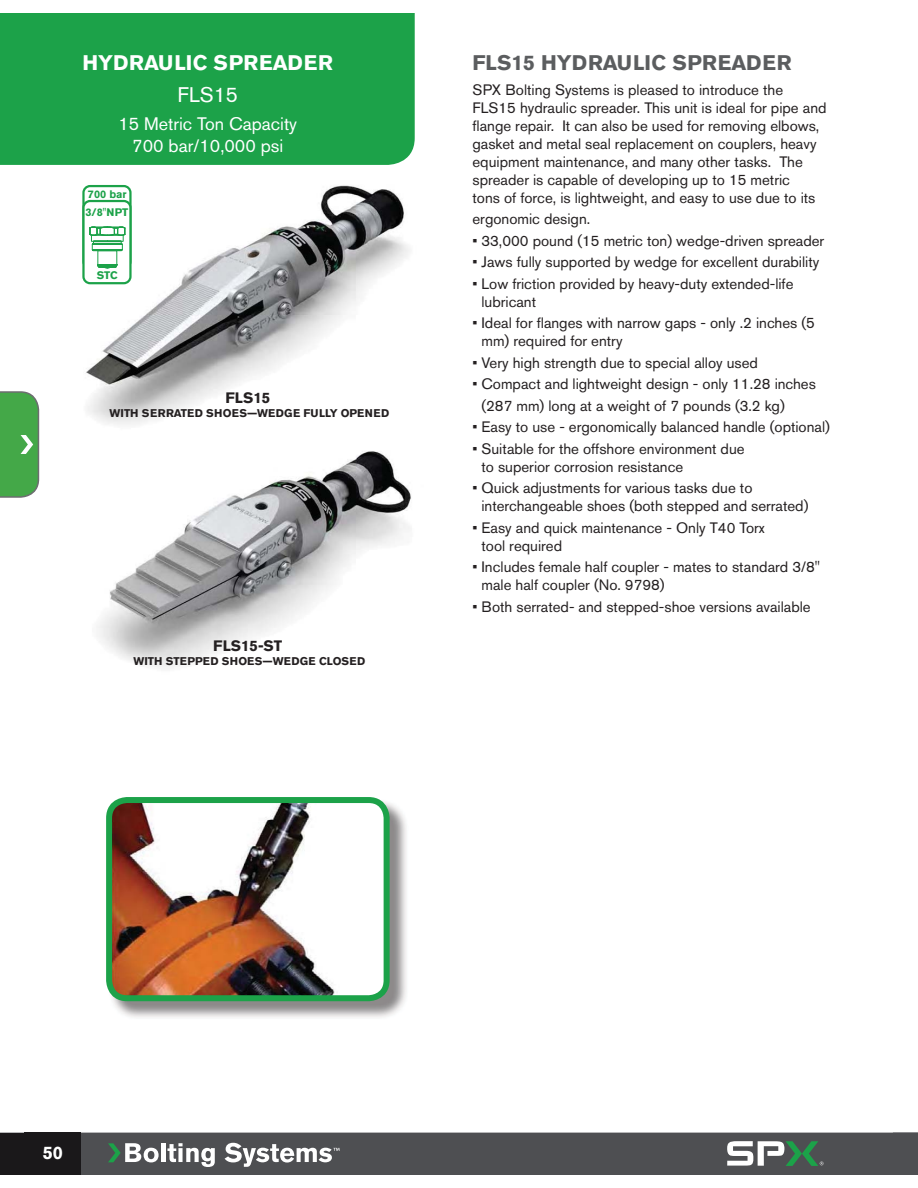
<style>
.page{position:relative;width:918px;height:1188px;background:#fff}
.page>*{position:absolute;margin:0;border:0;box-sizing:border-box;transform-origin:0 0}
.t1{font:700 21px "Akzidenz Grotesk BE";color:#5b5d5f}
.t2{font:700 21px "Akzidenz Grotesk BE";color:#fff}
.t3{font:21px "Akzidenz Grotesk BE";color:#fff}
.t4{font:18px/21.6px "Akzidenz Grotesk BE";color:#fff;text-align:center}
.t5{font:700 18px "Akzidenz Grotesk BE";color:#fff}
.t6{font:15px/18px "Akzidenz Grotesk BE";color:#242021}
.t7{font:700 15px "Akzidenz Grotesk BE";color:#242021}
.t8{font:700 11.1px "Akzidenz Grotesk BE";letter-spacing:.02em;color:#242021}
.t9{font:700 11.1px "Akzidenz Grotesk BE";color:#242021}
.t10{font:700 10.95px "Akzidenz Grotesk BE";color:#1ca249}
</style>
<div class="page">
<div style="left:0;top:14px;width:415px;height:151px;background:#1ca249"></div>
<div style="left:0;top:1133px;width:918px;height:42px;background:#4e4f52"></div>
<div style="left:0;top:1133px;width:81px;height:42px;background:#1a181a"></div>
<svg style="left:727px;top:1141px;width:97px;height:25px"></svg>
<svg style="left:108px;top:1143px;width:51px;height:19px"></svg>
<hr style="left:161px;top:1143px;width:4px;height:19px;background:#fff">
<svg style="left:167px;top:1143px;width:48px;height:24px"></svg>
<svg style="left:225px;top:1143px;width:115px;height:24px"></svg>
<svg style="left:0;top:391px;width:40px;height:107px;background:#55ab59"></svg>
<img style="left:86px;top:185px;width:324px;height:240px">
<img style="left:97px;top:451px;width:314px;height:216px">
<img style="left:112px;top:802px;width:294px;height:215px">
<img style="left:109px;top:800px;width:278px;height:198px;border-radius:18px">
<div style="left:106px;top:797px;width:284px;height:204px;border:6px solid #1ca249;border-radius:18px"></div>
<div style="left:83px;top:186px;width:47px;height:82px;background:#fff;border-radius:7px"></div>
<div style="left:82px;top:185px;width:50px;height:84px;border:2px solid #1ca249;border-radius:7px"></div>
<div style="left:83px;top:201px;width:47px;height:82px;background:#fff;border-radius:7px"></div>
<div style="left:82px;top:200px;width:50px;height:84px;border:2px solid #1ca249;border-radius:7px"></div>
<svg style="left:89px;top:226px;width:37px;height:43px"></svg>
<h1 class="t2" style="left:82px;top:55px;width:252px">HYDRAULIC SPREADER</h1>
<h1 class="t3" style="left:177px;top:87px;width:62px">FLS15</h1>
<p class="t4" style="left:118px;top:115px;width:180px">15 Metric Ton Capacity<br>700 bar/10,000 psi</p>
<p class="t10" style="left:88px;top:190px;width:40px">700 bar</p>
<p class="t10" style="left:85px;top:208px;width:44px">3/8"NPT</p>
<p class="t10" style="left:97px;top:271px;width:23px">STC</p>
<p class="t7" style="left:226px;top:393px;width:46px">FLS15</p>
<p class="t8" style="left:110px;top:409px;width:281px">WITH SERRATED SHOES—WEDGE FULLY OPENED</p>
<p class="t7" style="left:213px;top:641px;width:71px">FLS15-ST</p>
<p class="t9" style="left:134px;top:657px;width:233px">WITH STEPPED SHOES—WEDGE CLOSED</p>
<h1 class="t1" style="left:473px;top:55px;width:321px">FLS15 HYDRAULIC SPREADER</h1>
<p class="t6" style="left:473px;top:82px;width:356px">SPX Bolting Systems is pleased to introduce the FLS15 hydraulic spreader. This unit is ideal for pipe and flange repair. It can also be used for removing elbows, gasket and metal seal replacement on couplers, heavy equipment maintenance, and many other tasks. The spreader is capable of developing up to 15 metric<br>tons of force, is lightweight, and easy to use due to its</p>
<p class="t6" style="left:473px;top:211px;width:119px">ergonomic design.</p>
<p class="t6" style="left:473px;top:233px;width:353px">• 33,000 pound (15 metric ton) wedge-driven spreader</p>
<p class="t6" style="left:473px;top:254px;width:348px">• Jaws fully supported by wedge for excellent durability</p>
<p class="t6" style="left:482px;top:276px;width:314px;text-indent:-9px">• Low friction provided by heavy-duty extended-life lubricant</p>
<p class="t6" style="left:482px;top:316px;width:335px;text-indent:-9px">• Ideal for flanges with narrow gaps - only .2 inches (5 mm) required for entry</p>
<p class="t6" style="left:473px;top:355px;width:287px">• Very high strength due to special alloy used</p>
<p class="t6" style="left:482px;top:375px;width:336px;line-height:21.6px;text-indent:-9px">• Compact and lightweight design - only 11.28 inches (287 mm) long at a weight of 7 pounds (3.2 kg)</p>
<p class="t6" style="left:473px;top:420px;width:359px">• Easy to use - ergonomically balanced handle (optional)</p>
<p class="t6" style="left:482px;top:441px;width:265px;text-indent:-9px">• Suitable for the offshore environment due to superior corrosion resistance</p>
<p class="t6" style="left:482px;top:481px;width:329px;text-indent:-9px">• Quick adjustments for various tasks due to interchangeable shoes (both stepped and serrated)</p>
<p class="t6" style="left:482px;top:520px;width:285px;text-indent:-9px">• Easy and quick maintenance - Only T40 Torx tool required</p>
<p class="t6" style="left:482px;top:560px;width:340px;text-indent:-9px">• Includes female half coupler - mates to standard 3/8" male half coupler (No. 9798)</p>
<p class="t6" style="left:473px;top:599px;width:340px">• Both serrated- and stepped-shoe versions available</p>
<p class="t5" style="left:43px;top:1146px;width:22px">50</p>
</div>
